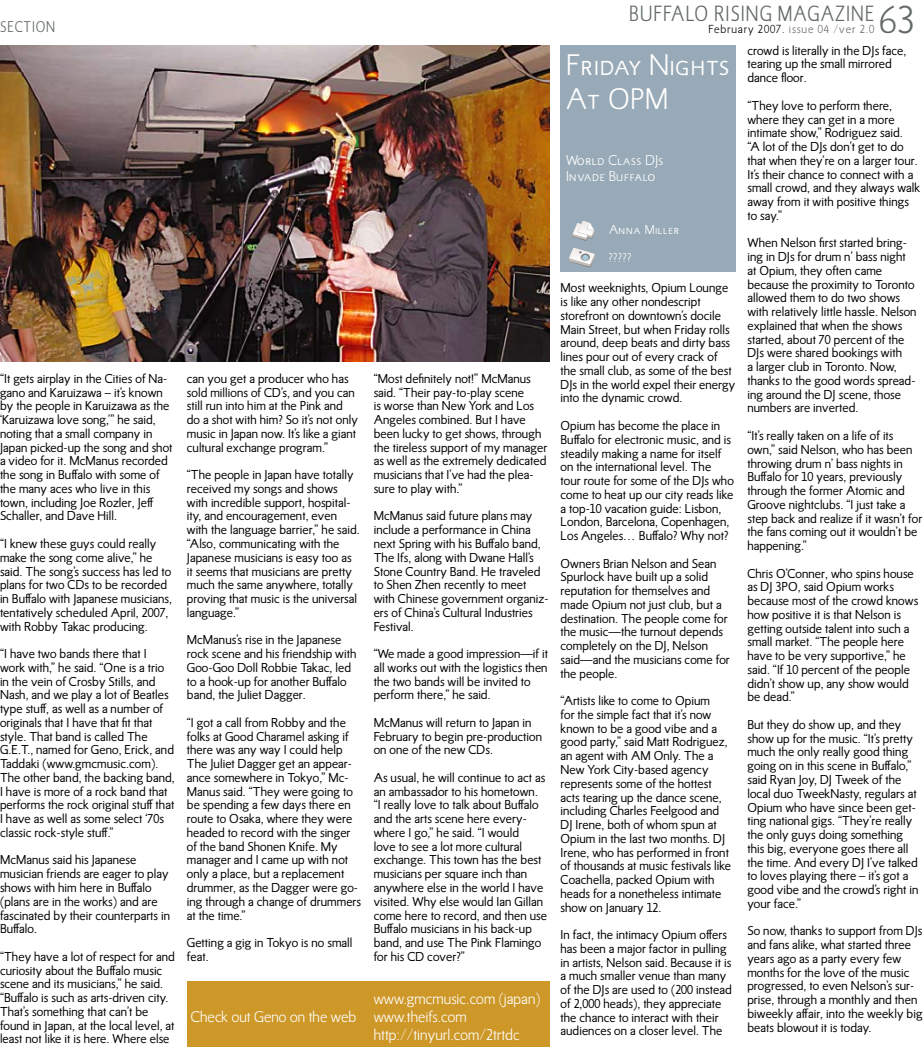
<style>
.page{position:relative;width:923px;height:1047px;background:#fff}
.page>*{position:absolute;margin:0;border:0;box-sizing:border-box;transform-origin:0 0}
.t1{font:300 37.5px "RTF Dokument Pro";color:#626968}
.t2{font:300 28.75px/34.5px "RTF Dokument Pro";letter-spacing:.01em;color:#fff}
.t3{font:300 21.25px "RTF Dokument Cond Pro";color:#626968}
.t4{font:300 15px/18px "RTF Dokument Pro";color:#fff}
.t5{font:300 15px "RTF Dokument Cond Pro";color:#626968}
.t6{font:300 13.75px/16.5px "RTF Dokument Pro";letter-spacing:.01em;color:#fff}
.t7{font:12.5px/13.8px "RTF Dokument Pro";color:#000}
.t8{font:300 12.5px/27.4px "RTF Dokument Pro";letter-spacing:.025em;color:#fff}
.t9{font:300 11.25px "RTF Dokument Pro";letter-spacing:.075em;color:#626968}
.s1{color:#000}
</style>
<div class="page">
<div style="left:187px;top:981px;width:362px;height:65px;background:#ce9829"></div>
<img style="left:0;top:45px;width:549px;height:317px">
<div style="left:560px;top:45px;width:176px;height:226px;background:#98aab7"></div>
<svg style="left:572px;top:221px;width:22px;height:20px"></svg>
<svg style="left:569px;top:248px;width:26px;height:20px"></svg>
<p class="t5" style="left:0;top:17px;width:40px">SECTION</p>
<p class="t7" style="left:0;top:371px;width:174px">“It gets airplay in the Cities of Na&shy;gano and Karuizawa – it’s known by the people in Karuizawa as the ‘Karuizawa love song,’” he said, noting that a small company in<br>Japan picked-up the song and shot a video for it. McManus recorded the song in Buffalo with some of the many aces who live in this town, including Joe Rozler, Jeff<br>Schaller, and Dave Hill.</p>
<p class="t7" style="left:0;top:536px;width:174px">“I knew these guys could really make the song come alive,” he said. The song’s success has led to plans for two CDs to be recorded in Buffalo with Japanese musicians, tentatively scheduled April, 2007, with Robby Takac producing.</p>
<p class="t7" style="left:0;top:646px;width:176px">“I have two bands there that I work with,” he said. “One is a trio in the vein of Crosby Stills, and<br>Nash, and we play a lot of Beatles type stuff, as well as a number of originals that I have that fit that style. That band is called The<br>G.E.T., named for Geno, Erick, and<br>Taddaki (www.gmcmusic.com).<br>The other band, the backing band,<br>I have is more of a rock band that performs the rock original stuff that<br>I have as well as some select ‘70s classic rock-style stuff.”</p>
<p class="t7" style="left:0;top:853px;width:172px">McManus said his Japanese musician friends are eager to play shows with him here in Buffalo (plans are in the works) and are fascinated by their counterparts in<br>Buffalo.</p>
<p class="t7" style="left:0;top:949px;width:176px">“They have a lot of respect for and curiosity about the Buffalo music scene and its musicians,” he said. “Buffalo is such as arts-driven city.<br>That’s something that can’t be found in Japan, at the local level, at least not like it is here. Where else</p>
<p class="t7" style="left:187px;top:371px;width:173px">can you get a producer who has sold millions of CD’s, and you can still run into him at the Pink and do a shot with him? So it’s not only music in Japan now. It’s like a giant cultural exchange program.”</p>
<p class="t7" style="left:187px;top:468px;width:174px">“The people in Japan have totally received my songs and shows with incredible support, hospital&shy;ity, and encouragement, even with the language barrier,” he said. “Also, communicating with the<br>Japanese musicians is easy too as it seems that musicians are pretty much the same anywhere, totally proving that music is the universal language.”</p>
<p class="t7" style="left:187px;top:633px;width:171px">McManus’s rise in the Japanese rock scene and his friendship with<br>Goo-Goo Doll Robbie Takac, led to a hook-up for another Buffalo band, the Juliet Dagger.</p>
<p class="t7" style="left:187px;top:715px;width:176px">“I got a call from Robby and the folks at Good Charamel asking if there was any way I could help<br>The Juliet Dagger get an appear&shy;ance somewhere in Tokyo,” Mc-<br>Manus said. “They were going to be spending a few days there en route to Osaka, where they were headed to record with the singer of the band Shonen Knife. My manager and I came up with not only a place, but a replacement drummer, as the Dagger were go&shy;ing through a change of drummers at the time.”</p>
<p class="t7" style="left:187px;top:935px;width:167px">Getting a gig in Tokyo is no small feat.</p>
<p class="t4" style="left:191px;top:1007px;width:167px">Check out Geno on the web</p>
<p class="t7" style="left:373px;top:371px;width:175px">“Most definitely not!” McManus said. “Their pay-to-play scene<br>is worse than New York and Los<br>Angeles combined. But I have been lucky to get shows, through the tireless support of my manager as well as the extremely dedicated musicians that I’ve had the plea&shy;sure to play with.”</p>
<p class="t7" style="left:373px;top:509px;width:176px">McManus said future plans may include a performance in China next Spring with his Buffalo band,<br>The Ifs, along with Dwane Hall’s<br>Stone Country Band. He traveled to Shen Zhen recently to meet with Chinese government organiz&shy;ers of China’s Cultural Industries<br>Festival.</p>
<p class="t7" style="left:373px;top:646px;width:176px">“We made a good impression—if it all works out with the logistics then the two bands will be invited to perform there,” he said.</p>
<p class="t7" style="left:373px;top:715px;width:170px">McManus will return to Japan in<br>February to begin pre-production on one of the new CDs.</p>
<p class="t7" style="left:373px;top:770px;width:175px">As usual, he will continue to act as an ambassador to his hometown. “I really love to talk about Buffalo and the arts scene here every&shy;where I go,” he said. “I would<br>love to see a lot more cultural exchange. This town has the best musicians per square inch than anywhere else in the world I have visited. Why else would Ian Gillan come here to record, and then use<br>Buffalo musicians in his back-up band, and use The Pink Flamingo for his CD cover?”</p>
<p class="t4" style="left:373px;top:989px;width:168px">www.gmcmusic.com (japan) www.theifs.com http://tinyurl.com/2trtdc</p>
<h3 class="t3" style="left:629px;top:1px;width:23px">BUFFALO</h3>
<h3 class="t3" style="left:714px;top:1px;width:22px">RISING</h3>
<h3 class="t3" style="left:778px;top:1px;width:28px">MAGAZINE</h3>
<p class="t9" style="left:708px;top:22px;width:167px"><span class="s1">February 2007.</span> issue 04 /ver 2.0</p>
<h1 class="t1" style="left:879px;top:-2px;width:18px">63</h1>
<h2 class="t2" style="left:566px;top:47px;width:166px">Friday Nights<br>At OPM</h2>
<p class="t6" style="left:566px;top:152px;width:99px">World Class DJs<br>Invade Buffalo</p>
<p class="t8" style="left:608px;top:216px;width:73px">Anna Miller ?????</p>
<p class="t7" style="left:560px;top:281px;width:176px">Most weeknights, Opium Lounge is like any other nondescript storefront on downtown’s docile<br>Main Street, but when Friday rolls around, deep beats and dirty bass lines pour out of every crack of the small club, as some of the best<br>DJs in the world expel their energy into the dynamic crowd.</p>
<p class="t7" style="left:560px;top:418px;width:175px">Opium has become the place in<br>Buffalo for electronic music, and is steadily making a name for itself on the international level. The tour route for some of the DJs who come to heat up our city reads like a top-10 vacation guide: Lisbon,<br>London, Barcelona, Copenhagen,<br>Los Angeles… Buffalo? Why not?</p>
<p class="t7" style="left:560px;top:556px;width:171px">Owners Brian Nelson and Sean<br>Spurlock have built up a solid reputation for themselves and made Opium not just club, but a destination. The people come for the music—the turnout depends completely on the DJ, Nelson said—and the musicians come for the people.</p>
<p class="t7" style="left:560px;top:693px;width:172px">“Artists like to come to Opium<br>for the simple fact that it’s now known to be a good vibe and a good party,” said Matt Rodriguez, an agent with AM Only. The a<br>New York City-based agency represents some of the hottest acts tearing up the dance scene, including Charles Feelgood and<br>DJ Irene, both of whom spun at<br>Opium in the last two months. DJ<br>Irene, who has performed in front of thousands at music festivals like<br>Coachella, packed Opium with heads for a nonetheless intimate show on January 12.</p>
<p class="t7" style="left:560px;top:927px;width:173px">In fact, the intimacy Opium offers has been a major factor in pulling in artists, Nelson said. Because it is a much smaller venue than many of the DJs are used to (200 instead of 2,000 heads), they appreciate the chance to interact with their audiences on a closer level. The</p>
<p class="t7" style="left:747px;top:43px;width:160px">crowd is literally in the DJs face, tearing up the small mirrored dance floor.</p>
<p class="t7" style="left:747px;top:98px;width:174px">“They love to perform there, where they can get in a more intimate show,” Rodriguez said.<br>“A lot of the DJs don’t get to do that when they’re on a larger tour.<br>It’s their chance to connect with a small crowd, and they always walk away from it with positive things to say.”</p>
<p class="t7" style="left:747px;top:236px;width:171px">When Nelson first started bring&shy;ing in DJs for drum n’ bass night at Opium, they often came because the proximity to Toronto allowed them to do two shows with relatively little hassle. Nelson explained that when the shows started, about 70 percent of the<br>DJs were shared bookings with<br>a larger club in Toronto. Now, thanks to the good words spread&shy;ing around the DJ scene, those numbers are inverted.</p>
<p class="t7" style="left:747px;top:428px;width:176px">“It’s really taken on a life of its own,” said Nelson, who has been throwing drum n’ bass nights in<br>Buffalo for 10 years, previously through the former Atomic and<br>Groove nightclubs. “I just take a step back and realize if it wasn’t for the fans coming out it wouldn’t be happening.”</p>
<p class="t7" style="left:747px;top:566px;width:172px">Chris O’Conner, who spins house as DJ 3PO, said Opium works because most of the crowd knows how positive it is that Nelson is getting outside talent into such a small market. “The people here have to be very supportive,” he said. “If 10 percent of the people didn’t show up, any show would be dead.”</p>
<p class="t7" style="left:747px;top:717px;width:172px">But they do show up, and they show up for the music. “It’s pretty much the only really good thing going on in this scene in Buffalo,” said Ryan Joy, DJ Tweek of the local duo TweekNasty, regulars at<br>Opium who have since been get&shy;ting national gigs. “They’re really the only guys doing something this big, everyone goes there all the time. And every DJ I’ve talked to loves playing there – it’s got a good vibe and the crowd’s right in your face.”</p>
<p class="t7" style="left:747px;top:923px;width:177px">So now, thanks to support from DJs and fans alike, what started three years ago as a party every few months for the love of the music progressed, to even Nelson’s sur&shy;prise, through a monthly and then biweekly affair, into the weekly big beats blowout it is today.</p>
</div>
